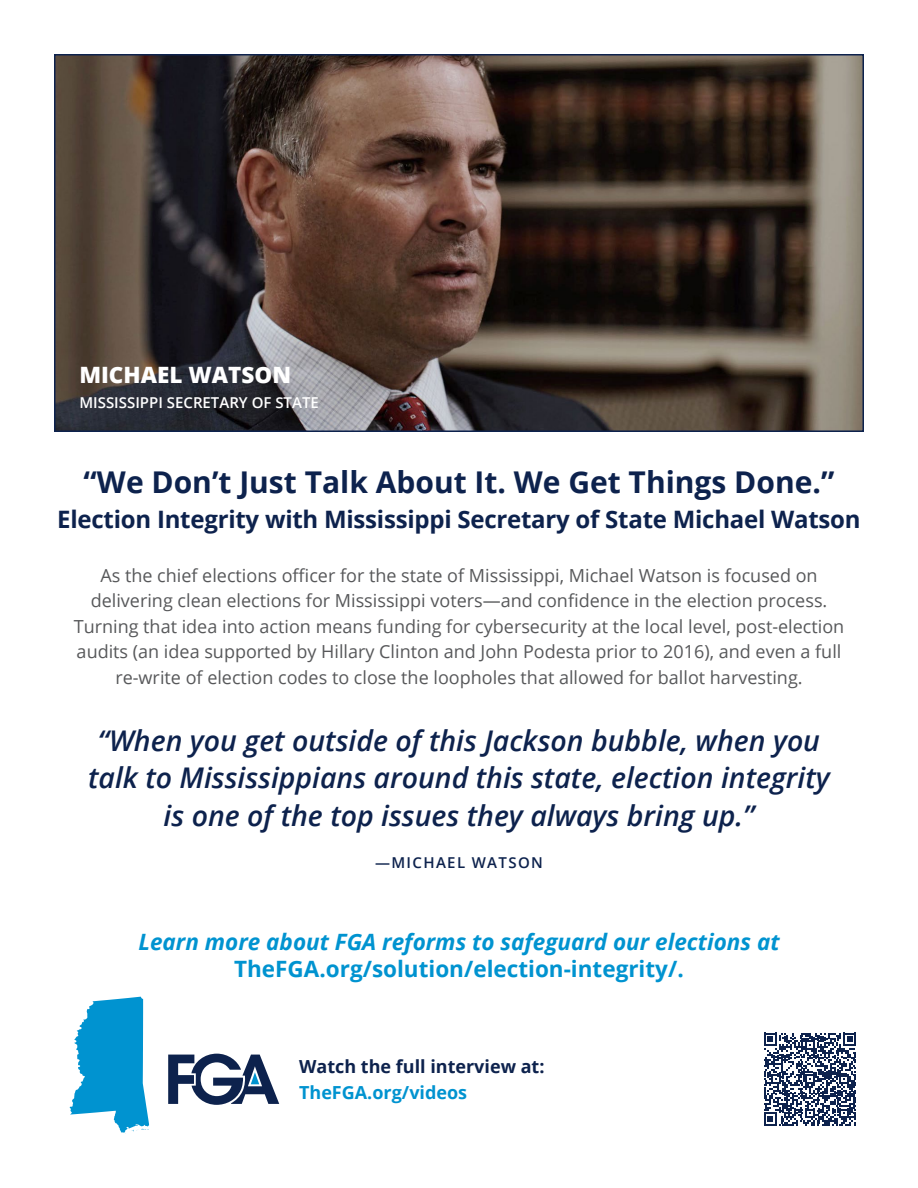
<style>
.page{position:relative;width:918px;height:1188px;background:#fff}
.page>*{position:absolute;margin:0;border:0;box-sizing:border-box;transform-origin:0 0}
.t1{font:700 30px "Open Sans";color:#0d224d}
.t2{font:italic 600 28.5px/37.5px "Open Sans";color:#0d224d;text-align:center}
.t3{font:700 24px "Open Sans";letter-spacing:-.01em;color:#0d224d}
.t4{font:italic 700 22.5px/27px "Open Sans";color:#0093d0;text-align:center}
.t5{font:800 22.5px "Open Sans";color:#fff}
.t6{font:18px/25.5px "Open Sans";color:#57585a;text-align:center}
.t7{font:700 18px/25.5px "Open Sans";color:#0d224d}
.t8{font:600 15px "Open Sans";color:#fff}
.t9{font:600 15px "Open Sans";letter-spacing:.09em;color:#0d224d}
.s1{font-style:normal}
.s2{color:#0093d0}
</style>
<div class="page">
<img style="left:57px;top:57px;width:804px;height:372px">
<div style="left:54px;top:54px;width:810px;height:378px;border:2px solid #0d224d"></div>
<svg style="left:168px;top:1054px;width:111px;height:51px"></svg>
<svg style="left:764px;top:1033px;width:92px;height:93px"></svg>
<svg style="left:70px;top:997px;width:79px;height:137px"></svg>
<p class="t5" style="left:79px;top:358px;width:213px">MICHAEL WATSON</p>
<p class="t8" style="left:79px;top:393px;width:241px">MISSISSIPPI SECRETARY OF STATE</p>
<p class="t1" style="left:84px;top:461px;width:752px">“We Don’t Just Talk About It. We Get Things Done.”</p>
<p class="t3" style="left:57px;top:502px;width:805px">Election Integrity with Mississippi Secretary of State Michael Watson</p>
<p class="t6" style="left:74px;top:562px;width:772px">As the chief elections officer for the state of Mississippi, Michael Watson is focused on delivering clean elections for Mississippi voters—and confidence in the election process.<br>Turning that idea into action means funding for cybersecurity at the local level, post-election audits (an idea supported by Hillary Clinton and John Podesta prior to 2016), and even a full re-write of election codes to close the loopholes that allowed for ballot harvesting.</p>
<p class="t2" style="left:88px;top:721px;width:743px">“When you get outside of this Jackson bubble, when you talk to Mississippians around this state, election integrity is one of the top issues they always bring up.”</p>
<p class="t9" style="left:375px;top:852px;width:169px">—MICHAEL WATSON</p>
<p class="t4" style="left:138px;top:928px;width:643px">Learn more about FGA reforms to safeguard our elections at<br><span class="s1">TheFGA.org/solution/election-integrity/.</span></p>
<p class="t7" style="left:299px;top:1054px;width:247px">Watch the full interview at:<br><span class="s2">TheFGA.org/videos</span></p>
</div>
